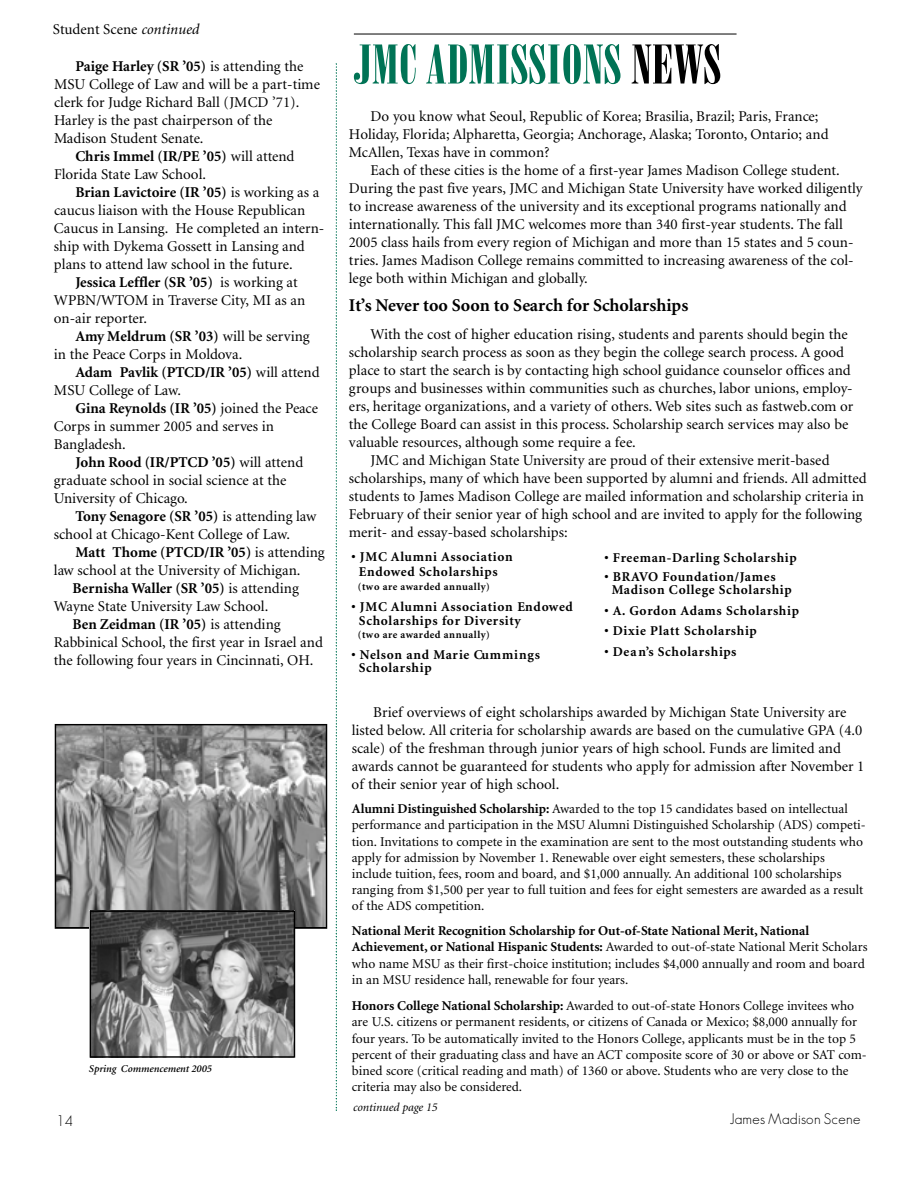
<style>
.page{position:relative;width:918px;height:1188px;background:#fff}
.page>*{position:absolute;margin:0;border:0;box-sizing:border-box;transform-origin:0 0}
.t1{font:54px "Bodoni Poster Compressed";color:#007355}
.t2{font:700 18px "Minion";color:#000}
.t3{font:15px/18px "Minion";color:#000}
.t4{font:700 15px "Minion";color:#000}
.t5{font:15px "Sans Serif FLF";letter-spacing:.02em;color:#000}
.t6{font:13.5px/16.2px "Minion";color:#000}
.t7{font:700 13.5px/13.4px "Minion";letter-spacing:.045em;color:#000}
.t8{font:italic 12px "Minion";color:#000}
.t9{font:700 10.5px "Minion";letter-spacing:.055em;color:#000}
.t10{font:italic 600 10.5px "Minion";color:#000}
.s1{font-style:italic}
.s2{font-weight:400}
.s3{color:#000}
.s4{font-weight:700}
</style>
<div class="page">
<svg style="left:336px;top:63px;width:1px;height:1048px"></svg>
<hr style="left:354px;top:34px;width:383px;height:1px;background:#000">
<svg style="left:55px;top:724px;width:272px;height:205px;background:#8b8b8b"></svg>
<svg style="left:90px;top:910px;width:205px;height:148px;background:#757575"></svg>
<p class="t3" style="left:53px;top:22px;width:147px">Student Scene <span class="s1">continued</span></p>
<p class="t4" style="left:76px;top:61px;width:229px">Paige Harley (SR ’05) <span class="s2">is attending the</span></p>
<p class="t3" style="left:54px;top:77px;width:267px">MSU College of Law and will be a part-time</p>
<p class="t3" style="left:54px;top:95px;width:247px">clerk for Judge Richard Ball (JMCD ’71).</p>
<p class="t3" style="left:54px;top:113px;width:220px">Harley is the past chairperson of the</p>
<p class="t3" style="left:54px;top:131px;width:151px">Madison Student Senate.</p>
<p class="t4" style="left:76px;top:151px;width:220px">Chris Immel (IR/PE ’05) <span class="s2">will attend</span></p>
<p class="t3" style="left:54px;top:167px;width:154px">Florida State Law School.</p>
<p class="t4" style="left:76px;top:186px;width:245px">Brian Lavictoire (IR ’05) <span class="s2">is working as a</span></p>
<p class="t3" style="left:54px;top:202px;width:253px">caucus liaison with the House Republican</p>
<p class="t3" style="left:54px;top:220px;width:272px">Caucus in Lansing. He completed an intern-</p>
<p class="t3" style="left:54px;top:238px;width:252px">ship with Dykema Gossett in Lansing and</p>
<p class="t3" style="left:54px;top:256px;width:240px">plans to attend law school in the future.</p>
<p class="t4" style="left:76px;top:276px;width:224px">Jessica Leffler (SR ’05) <span class="s2">is working at</span></p>
<p class="t3" style="left:54px;top:292px;width:253px">WPBN/WTOM in Traverse City, MI as an</p>
<p class="t3" style="left:54px;top:310px;width:95px">on-air reporter.</p>
<p class="t4" style="left:76px;top:330px;width:236px">Amy Meldrum (SR ’03) <span class="s2">will be serving</span></p>
<p class="t3" style="left:54px;top:346px;width:190px">in the Peace Corps in Moldova.</p>
<p class="t4" style="left:76px;top:366px;width:246px">Adam Pavlik (PTCD/IR ’05) <span class="s2">will attend</span></p>
<p class="t3" style="left:54px;top:382px;width:129px">MSU College of Law.</p>
<p class="t4" style="left:76px;top:402px;width:244px">Gina Reynolds (IR ’05) <span class="s2">joined the Peace</span></p>
<p class="t3" style="left:54px;top:418px;width:222px">Corps in summer 2005 and serves in</p>
<p class="t3" style="left:54px;top:436px;width:73px">Bangladesh.</p>
<p class="t4" style="left:76px;top:456px;width:229px">John Rood (IR/PTCD ’05) <span class="s2">will attend</span></p>
<p class="t3" style="left:54px;top:472px;width:234px">graduate school in social science at the</p>
<p class="t3" style="left:54px;top:490px;width:135px">University of Chicago.</p>
<p class="t4" style="left:76px;top:510px;width:242px">Tony Senagore (SR ’05) <span class="s2">is attending law</span></p>
<p class="t3" style="left:54px;top:526px;width:238px">school at Chicago-Kent College of Law.</p>
<p class="t4" style="left:76px;top:546px;width:251px">Matt Thome (PTCD/IR ’05) <span class="s2">is attending</span></p>
<p class="t3" style="left:54px;top:562px;width:248px">law school at the University of Michigan.</p>
<p class="t4" style="left:73px;top:582px;width:228px">Bernisha Waller (SR ’05) <span class="s2">is attending</span></p>
<p class="t3" style="left:54px;top:598px;width:216px">Wayne State University Law School.</p>
<p class="t4" style="left:73px;top:618px;width:210px">Ben Zeidman (IR ’05) <span class="s2">is attending</span></p>
<p class="t3" style="left:54px;top:634px;width:271px">Rabbinical School, the first year in Israel and</p>
<p class="t3" style="left:54px;top:652px;width:261px">the following four years in Cincinnati, OH.</p>
<p class="t10" style="left:89px;top:1065px;width:125px">Spring Commencement 2005</p>
<h1 class="t1" style="left:354px;top:44px;width:369px">JMC ADMISSIONS <span class="s3">NEWS</span></h1>
<p class="t3" style="left:349px;top:108px;width:481px;text-indent:22px">Do you know what Seoul, Republic of Korea; Brasilia, Brazil; Paris, France;<br>Holiday, Florida; Alpharetta, Georgia; Anchorage, Alaska; Toronto, Ontario; and<br>McAllen, Texas have in common?</p>
<p class="t3" style="left:349px;top:162px;width:515px;text-indent:22px">Each of these cities is the home of a first-year James Madison College student.<br>During the past five years, JMC and Michigan State University have worked diligently to increase awareness of the university and its exceptional programs nationally and internationally. This fall JMC welcomes more than 340 first-year students. The fall 2005 class hails from every region of Michigan and more than 15 states and 5 coun&shy;tries. James Madison College remains committed to increasing awareness of the col&shy;lege both within Michigan and globally.</p>
<p class="t2" style="left:349px;top:299px;width:341px">It’s Never too Soon to Search for Scholarships</p>
<p class="t3" style="left:370px;top:327px;width:479px">With the cost of higher education rising, students and parents should begin the</p>
<p class="t3" style="left:349px;top:345px;width:497px">scholarship search process as soon as they begin the college search process. A good</p>
<p class="t3" style="left:349px;top:363px;width:503px">place to start the search is by contacting high school guidance counselor offices and</p>
<p class="t3" style="left:349px;top:381px;width:505px">groups and businesses within communities such as churches, labor unions, employ-</p>
<p class="t3" style="left:349px;top:399px;width:506px">ers, heritage organizations, and a variety of others. Web sites such as fastweb.com or</p>
<p class="t3" style="left:349px;top:417px;width:501px">the College Board can assist in this process. Scholarship search services may also be</p>
<p class="t3" style="left:349px;top:435px;width:289px">valuable resources, although some require a fee.</p>
<p class="t3" style="left:370px;top:453px;width:461px">JMC and Michigan State University are proud of their extensive merit-based</p>
<p class="t3" style="left:349px;top:471px;width:519px">scholarships, many of which have been supported by alumni and friends. All admitted</p>
<p class="t3" style="left:349px;top:489px;width:517px">students to James Madison College are mailed information and scholarship criteria in</p>
<p class="t3" style="left:349px;top:507px;width:515px">February of their senior year of high school and are invited to apply for the following</p>
<p class="t3" style="left:349px;top:525px;width:220px">merit- and essay-based scholarships:</p>
<p class="t7" style="left:351px;top:551px;width:163px;line-height:14.7px;text-align:center">• JMC Alumni As s oc i a ti on<br>E n dowed Sch o l a rships</p>
<p class="t9" style="left:358px;top:582px;width:134px">( t wo are aw a rded annu a ll y )</p>
<p class="t7" style="left:359px;top:601px;width:216px;text-indent:-8px">• JMC Alumni As s oc i a ti on Endowed<br>S ch o l a rships for Divers i ty</p>
<p class="t9" style="left:358px;top:631px;width:134px">( t wo are aw a rded annu a ll y )</p>
<p class="t7" style="left:359px;top:649px;width:183px;text-indent:-8px">• Nel s on and Ma rie Cu m m i n gs<br>S ch o l a rs h i p</p>
<p class="t7" style="left:604px;top:552px;width:194px">• Freem a n - D a rling Sch o l a rs h i p</p>
<p class="t7" style="left:612px;top:571px;width:182px;text-indent:-7px">• BRAVO Fo u n d a ti on / James<br>Ma d i s on Co ll ege Sch o l a rs h i p</p>
<p class="t7" style="left:605px;top:605px;width:196px">• A . G ordon Adams Sch o l a rs h i p</p>
<p class="t7" style="left:605px;top:625px;width:154px">• Dixie Platt Sch o l a rs h i p</p>
<p class="t7" style="left:605px;top:646px;width:134px">• Dea n’s Sch o l a rships</p>
<p class="t3" style="left:352px;top:705px;width:514px;text-indent:22px">Brief overviews of eight scholarships awarded by Michigan State University are listed below. All criteria for scholarship awards are based on the cumulative GPA (4.0 scale) of the freshman through junior years of high school. Funds are limited and awards cannot be guaranteed for students who apply for admission after November 1 of their senior year of high school.</p>
<p class="t6" style="left:352px;top:802px;width:515px"><span class="s4">Alumni Distinguished Scholarship:</span> Awarded to the top 15 candidates based on intellectual performance and participation in the MSU Alumni Distinguished Scholarship (ADS) competi&shy;tion. Invitations to compete in the examination are sent to the most outstanding students who apply for admission by November 1. Renewable over eight semesters, these scholarships include tuition, fees, room and board, and $1,000 annually. An additional 100 scholarships ranging from $1,500 per year to full tuition and fees for eight semesters are awarded as a result of the ADS competition.</p>
<p class="t6" style="left:352px;top:924px;width:517px"><span class="s4">National Merit Recognition Scholarship for Out-of-State National Merit, National Achievement, or National Hispanic Students:</span> Awarded to out-of-state National Merit Scholars who name MSU as their first-choice institution; includes $4,000 annually and room and board in an MSU residence hall, renewable for four years.</p>
<p class="t6" style="left:352px;top:999px;width:517px"><span class="s4">Honors College National Scholarship:</span> Awarded to out-of-state Honors College invitees who are U.S. citizens or permanent residents, or citizens of Canada or Mexico; $8,000 annually for four years. To be automatically invited to the Honors College, applicants must be in the top 5 percent of their graduating class and have an ACT composite score of 30 or above or SAT com&shy;bined score (critical reading and math) of 1360 or above. Students who are very close to the criteria may also be considered.</p>
<p class="t8" style="left:353px;top:1102px;width:86px">continued page 15</p>
<p class="t5" style="left:56px;top:1114px;width:18px">14</p>
<p class="t5" style="left:730px;top:1112px;width:132px">James Madison Scene</p>
</div>
